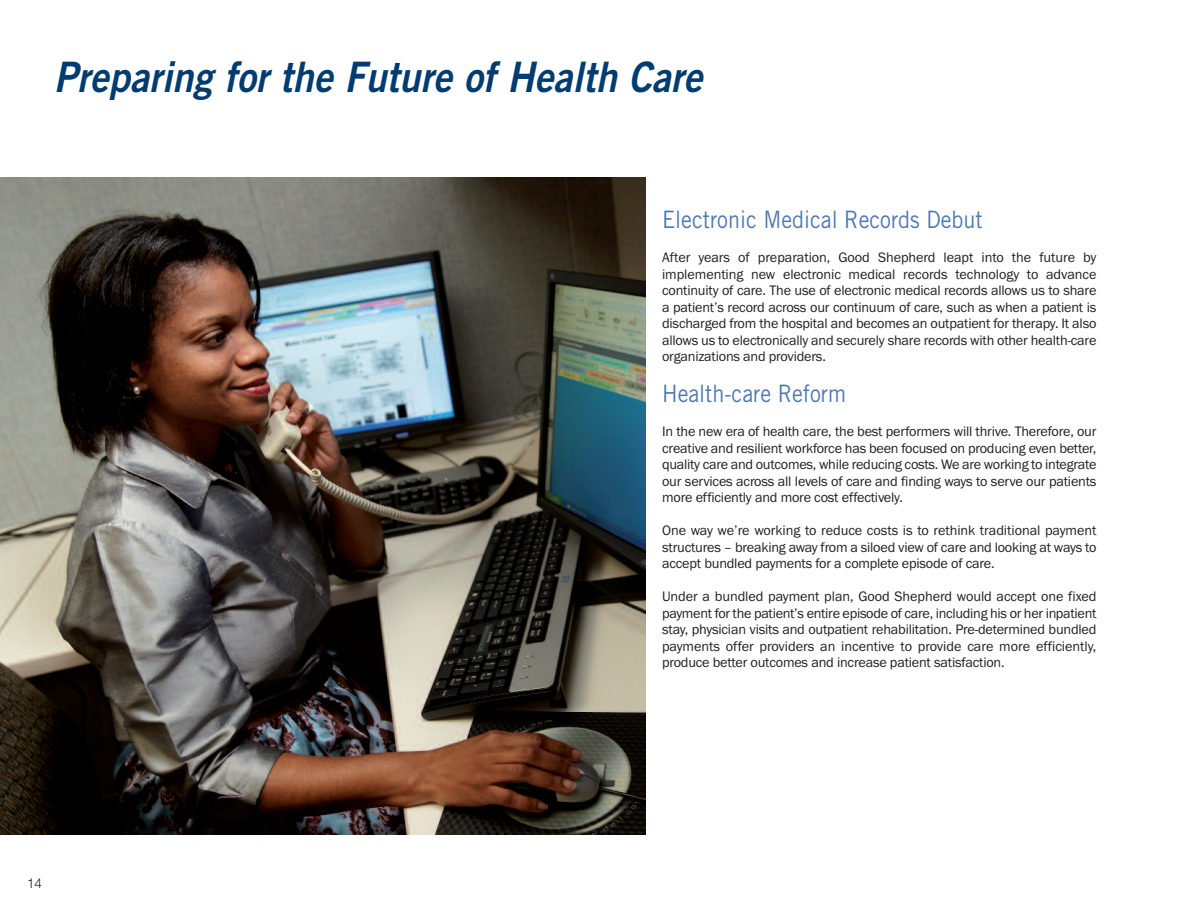
<style>
.page{position:relative;width:1188px;height:918px;background:#fff}
.page>*{position:absolute;margin:0;border:0;box-sizing:border-box;transform-origin:0 0}
.t1{font:italic 42px "Trade Gothic Bold Two";letter-spacing:.005em;color:#013c70;scale:.9 1}
.t2{font:24px "Trade Gothic";color:#4d78b1;scale:.9 1}
.t3{font:14.25px/16.5px "Franklin Gothic";letter-spacing:-.015em;color:#231f20;text-align:justify}
.t4{font:300 13.5px "Helvetica Neue";color:#231f20}
</style>
<div class="page">
<img style="left:0;top:178px;width:645px;height:657px">
<h1 class="t1" style="left:54px;top:62px;width:722px">Preparing for the Future of Health Care</h1>
<h2 class="t2" style="left:662px;top:210px;width:358px">Electronic Medical Records Debut</h2>
<p class="t3" style="left:662px;top:249px;width:436px">After years of preparation, Good Shepherd leapt into the future by implementing new electronic medical records technology to advance continuity of care. The use of electronic medical records allows us to share a patient’s record across our continuum of care, such as when a patient is discharged from the hospital and becomes an outpatient for therapy. It also allows us to electronically and securely share records with other health-care organizations and providers.</p>
<h2 class="t2" style="left:662px;top:385px;width:206px">Health-care Reform</h2>
<p class="t3" style="left:662px;top:423px;width:436px">In the new era of health care, the best performers will thrive. Therefore, our creative and resilient workforce has been focused on producing even better, quality care and outcomes, while reducing costs. We are working to integrate our services across all levels of care and finding ways to serve our patients more efficiently and more cost effectively.</p>
<p class="t3" style="left:662px;top:522px;width:436px">One way we’re working to reduce costs is to rethink traditional payment structures – breaking away from a siloed view of care and looking at ways to accept bundled payments for a complete episode of care.</p>
<p class="t3" style="left:662px;top:588px;width:436px">Under a bundled payment plan, Good Shepherd would accept one fixed payment for the patient’s entire episode of care, including his or her inpatient stay, physician visits and outpatient rehabilitation. Pre-determined bundled payments offer providers an incentive to provide care more efficiently, produce better outcomes and increase patient satisfaction.</p>
<p class="t4" style="left:27px;top:875px;width:17px">14</p>
</div>
